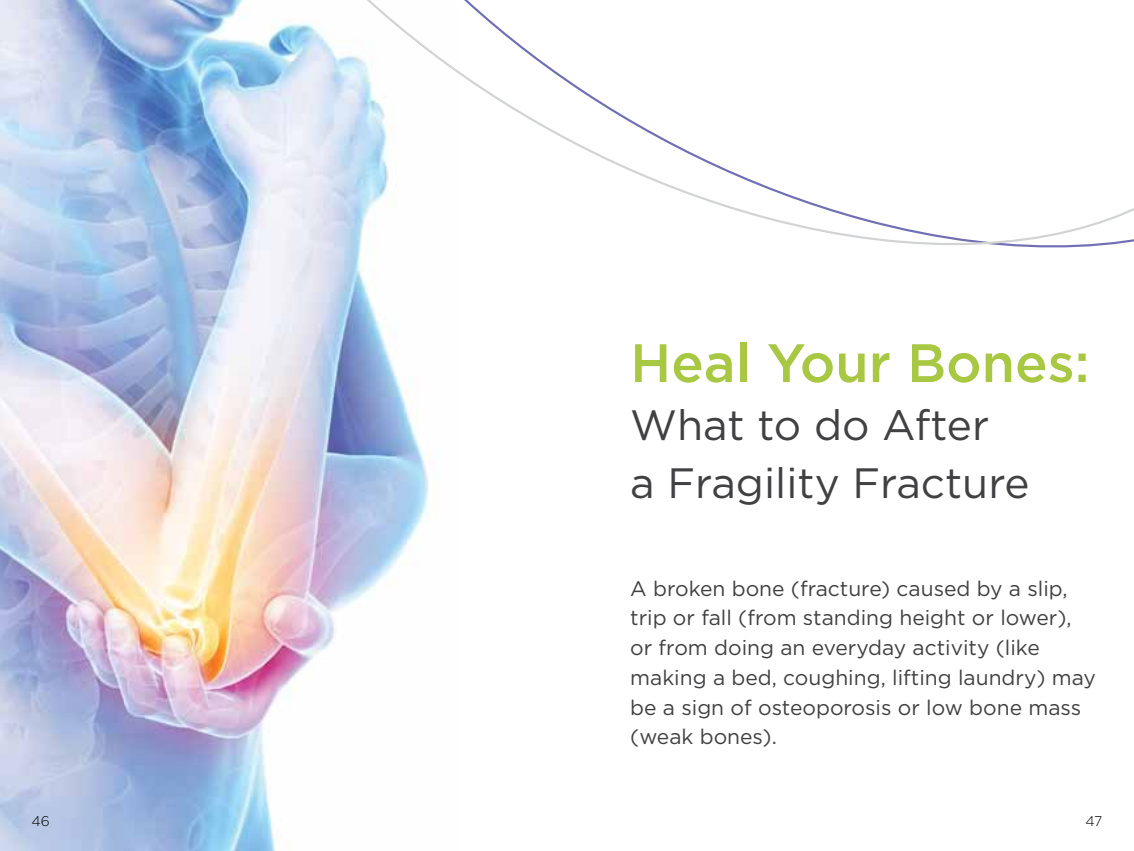
<style>
.page{position:relative;width:1134px;height:851px;background:#fff}
.page>*{position:absolute;margin:0;border:0;box-sizing:border-box;transform-origin:0 0}
.t1{font:500 53.9px "Gotham";color:#a8c743}
.t2{font:42.35px/57.8px "Gotham";color:#414042}
.t3{font:21px/29.8px "Gotham";color:#414042}
.t4{font:300 14px "Gotham";color:#000}
</style>
<div class="page">
<img style="left:0;top:0;width:429px;height:850px">
<svg style="left:172px;top:0;width:962px;height:301px"></svg>
<p class="t4" style="left:32px;top:813px;width:20px">46</p>
<h1 class="t1" style="left:630px;top:332px;width:461px">Heal Your Bones:</h1>
<h2 class="t2" style="left:630px;top:395px;width:401px">What to do After<br>a Fragility Fracture</h2>
<p class="t3" style="left:630px;top:573px;width:467px">A broken bone (fracture) caused by a slip, trip or fall (from standing height or lower), or from doing an everyday activity (like making a bed, coughing, lifting laundry) may be a sign of osteoporosis or low bone mass (weak bones).</p>
<p class="t4" style="left:1086px;top:813px;width:18px">47</p>
</div>
